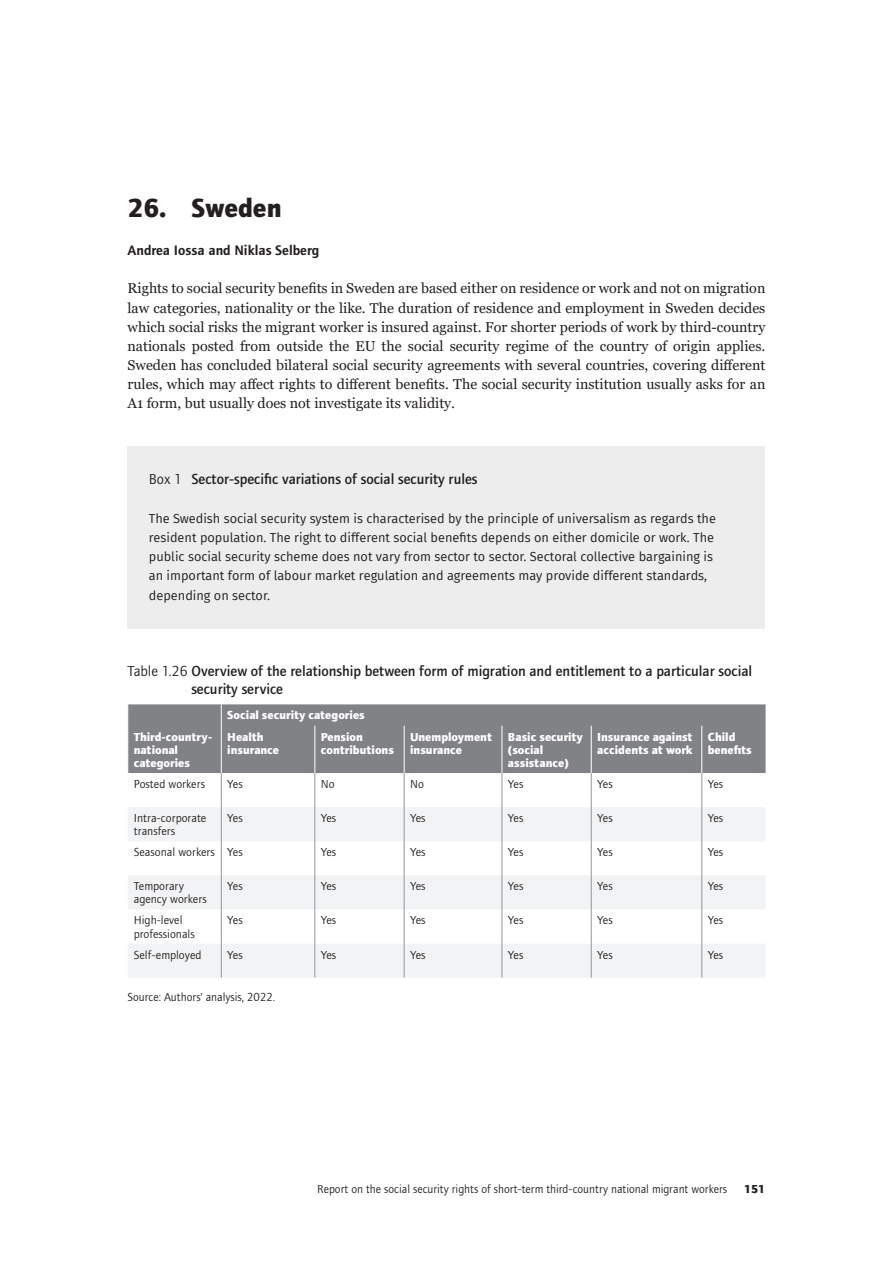
<style>
.page{position:relative;width:893px;height:1263px;background:#fff}
.page>*{position:absolute;margin:0;border:0;box-sizing:border-box;transform-origin:0 0}
.t1{font:700 27px "Foundry Journal";color:#231f20}
.t2{font:500 15px/18px "Foundry Journal";color:#231f20}
.t3{font:14.25px/19.2px "Georgia";color:#231f20;text-align:justify}
.t4{font:600 14.25px "Foundry Journal";color:#231f20}
.t5{font:12.75px/19.2px "Fira Sans";color:#231f20}
.t6{font:12px/13.2px "Foundry Journal";color:#231f20}
.t7{font:700 12px/13.2px "Foundry Journal";color:#fff}
.t8{font:700 12px "Foundry Journal";color:#231f20}
.s1{font-weight:400}
</style>
<div class="page">
<div style="left:128px;top:446px;width:637px;height:183px;background:#ededee"></div>
<svg style="left:128px;top:807px;width:637px;height:171px;fill:#f2f3f4"></svg>
<hr style="left:221px;top:773px;width:1px;height:34px;background:#939598">
<hr style="left:315px;top:773px;width:1px;height:34px;background:#939598">
<hr style="left:404px;top:773px;width:1px;height:34px;background:#939598">
<hr style="left:502px;top:773px;width:1px;height:34px;background:#939598">
<hr style="left:591px;top:773px;width:1px;height:34px;background:#939598">
<hr style="left:702px;top:773px;width:1px;height:34px;background:#939598">
<hr style="left:221px;top:807px;width:1px;height:34px;background:#939598">
<hr style="left:315px;top:807px;width:1px;height:34px;background:#939598">
<hr style="left:404px;top:807px;width:1px;height:34px;background:#939598">
<hr style="left:502px;top:807px;width:1px;height:34px;background:#939598">
<hr style="left:591px;top:807px;width:1px;height:34px;background:#939598">
<hr style="left:702px;top:807px;width:1px;height:34px;background:#939598">
<hr style="left:221px;top:841px;width:1px;height:34px;background:#939598">
<hr style="left:315px;top:841px;width:1px;height:34px;background:#939598">
<hr style="left:404px;top:841px;width:1px;height:34px;background:#939598">
<hr style="left:502px;top:841px;width:1px;height:34px;background:#939598">
<hr style="left:591px;top:841px;width:1px;height:34px;background:#939598">
<hr style="left:702px;top:841px;width:1px;height:34px;background:#939598">
<hr style="left:221px;top:875px;width:1px;height:34px;background:#939598">
<hr style="left:315px;top:875px;width:1px;height:34px;background:#939598">
<hr style="left:404px;top:875px;width:1px;height:34px;background:#939598">
<hr style="left:502px;top:875px;width:1px;height:34px;background:#939598">
<hr style="left:591px;top:875px;width:1px;height:34px;background:#939598">
<hr style="left:702px;top:875px;width:1px;height:34px;background:#939598">
<hr style="left:221px;top:909px;width:1px;height:35px;background:#939598">
<hr style="left:315px;top:909px;width:1px;height:35px;background:#939598">
<hr style="left:404px;top:909px;width:1px;height:35px;background:#939598">
<hr style="left:502px;top:909px;width:1px;height:35px;background:#939598">
<hr style="left:591px;top:909px;width:1px;height:35px;background:#939598">
<hr style="left:702px;top:909px;width:1px;height:35px;background:#939598">
<hr style="left:221px;top:944px;width:1px;height:34px;background:#939598">
<hr style="left:315px;top:944px;width:1px;height:34px;background:#939598">
<hr style="left:404px;top:944px;width:1px;height:34px;background:#939598">
<hr style="left:502px;top:944px;width:1px;height:34px;background:#939598">
<hr style="left:591px;top:944px;width:1px;height:34px;background:#939598">
<hr style="left:702px;top:944px;width:1px;height:34px;background:#939598">
<div style="left:127px;top:704px;width:639px;height:69px;background:#808285"></div>
<hr style="left:127px;top:726px;width:1px;height:47px;background:#fff">
<hr style="left:221px;top:726px;width:1px;height:47px;background:#fff">
<hr style="left:315px;top:726px;width:1px;height:47px;background:#fff">
<hr style="left:404px;top:726px;width:1px;height:47px;background:#fff">
<hr style="left:502px;top:726px;width:1px;height:47px;background:#fff">
<hr style="left:591px;top:726px;width:1px;height:47px;background:#fff">
<hr style="left:702px;top:726px;width:1px;height:47px;background:#fff">
<h1 class="t1" style="left:128px;top:192px;width:155px">26. Sweden</h1>
<p class="t4" style="left:128px;top:242px;width:193px">Andrea Iossa and Niklas Selberg</p>
<p class="t3" style="left:128px;top:279px;width:639px">Rights to social security benefits in Sweden are based either on residence or work and not on migration law categories, nationality or the like. The duration of residence and employment in Sweden decides which social risks the migrant worker is insured against. For shorter periods of work by third-country nationals posted from outside the EU the social security regime of the country of origin applies.<br>Sweden has concluded bilateral social security agreements with several countries, covering different rules, which may affect rights to different benefits. The social security institution usually asks for an A1 form, but usually does not investigate its validity.</p>
<p class="t2" style="left:149px;top:469px;width:330px"><span class="s1">Box 1</span> Sector-specific variations of social security rules</p>
<p class="t5" style="left:149px;top:509px;width:569px">The Swedish social security system is characterised by the principle of universalism as regards the resident population. The right to different social benefits depends on either domicile or work. The public social security scheme does not vary from sector to sector. Sectoral collective bargaining is an important form of labour market regulation and agreements may provide different standards, depending on sector.</p>
<p class="t2" style="left:191px;top:662px;width:562px;text-indent:-64px"><span class="s1">Table 1.26</span> Overview of the relationship between form of migration and entitlement to a particular social security service</p>
<p class="t7" style="left:227px;top:708px;width:139px">Social security categories</p>
<p class="t7" style="left:134px;top:730px;width:80px">Third-country&shy;national categories</p>
<p class="t7" style="left:227px;top:730px;width:53px">Health insurance</p>
<p class="t7" style="left:321px;top:730px;width:75px">Pension contributions</p>
<p class="t7" style="left:410px;top:730px;width:83px">Unemployment insurance</p>
<p class="t7" style="left:508px;top:730px;width:76px">Basic security (social assistance)</p>
<p class="t7" style="left:597px;top:730px;width:97px">Insurance against accidents at work</p>
<p class="t7" style="left:708px;top:730px;width:45px">Child benefits</p>
<p class="t6" style="left:134px;top:777px;width:73px">Posted workers</p>
<p class="t6" style="left:227px;top:777px;width:17px">Yes</p>
<p class="t6" style="left:321px;top:777px;width:15px">No</p>
<p class="t6" style="left:410px;top:777px;width:15px">No</p>
<p class="t6" style="left:508px;top:777px;width:17px">Yes</p>
<p class="t6" style="left:597px;top:777px;width:17px">Yes</p>
<p class="t6" style="left:708px;top:777px;width:17px">Yes</p>
<p class="t6" style="left:134px;top:811px;width:74px">Intra-corporate transfers</p>
<p class="t6" style="left:227px;top:811px;width:17px">Yes</p>
<p class="t6" style="left:321px;top:811px;width:17px">Yes</p>
<p class="t6" style="left:410px;top:811px;width:17px">Yes</p>
<p class="t6" style="left:508px;top:811px;width:17px">Yes</p>
<p class="t6" style="left:597px;top:811px;width:17px">Yes</p>
<p class="t6" style="left:708px;top:811px;width:17px">Yes</p>
<p class="t6" style="left:134px;top:846px;width:111px">Seasonal workers Yes</p>
<p class="t6" style="left:321px;top:846px;width:17px">Yes</p>
<p class="t6" style="left:410px;top:846px;width:17px">Yes</p>
<p class="t6" style="left:508px;top:846px;width:17px">Yes</p>
<p class="t6" style="left:597px;top:846px;width:17px">Yes</p>
<p class="t6" style="left:708px;top:846px;width:17px">Yes</p>
<p class="t6" style="left:134px;top:880px;width:74px">Temporary agency workers</p>
<p class="t6" style="left:227px;top:880px;width:17px">Yes</p>
<p class="t6" style="left:321px;top:880px;width:17px">Yes</p>
<p class="t6" style="left:410px;top:880px;width:17px">Yes</p>
<p class="t6" style="left:508px;top:880px;width:17px">Yes</p>
<p class="t6" style="left:597px;top:880px;width:17px">Yes</p>
<p class="t6" style="left:708px;top:880px;width:17px">Yes</p>
<p class="t6" style="left:134px;top:914px;width:63px">High-level professionals</p>
<p class="t6" style="left:227px;top:914px;width:17px">Yes</p>
<p class="t6" style="left:321px;top:914px;width:17px">Yes</p>
<p class="t6" style="left:410px;top:914px;width:17px">Yes</p>
<p class="t6" style="left:508px;top:914px;width:17px">Yes</p>
<p class="t6" style="left:597px;top:914px;width:17px">Yes</p>
<p class="t6" style="left:708px;top:914px;width:17px">Yes</p>
<p class="t6" style="left:134px;top:948px;width:69px">Self-employed</p>
<p class="t6" style="left:227px;top:948px;width:17px">Yes</p>
<p class="t6" style="left:321px;top:948px;width:17px">Yes</p>
<p class="t6" style="left:410px;top:948px;width:17px">Yes</p>
<p class="t6" style="left:508px;top:948px;width:17px">Yes</p>
<p class="t6" style="left:597px;top:948px;width:17px">Yes</p>
<p class="t6" style="left:708px;top:948px;width:17px">Yes</p>
<p class="t6" style="left:128px;top:991px;width:149px">Source: Authors’ analysis, 2022.</p>
<p class="t6" style="left:317px;top:1182px;width:411px">Report on the social security rights of short-term third-country national migrant workers</p>
<p class="t8" style="left:744px;top:1182px;width:23px">151</p>
</div>
